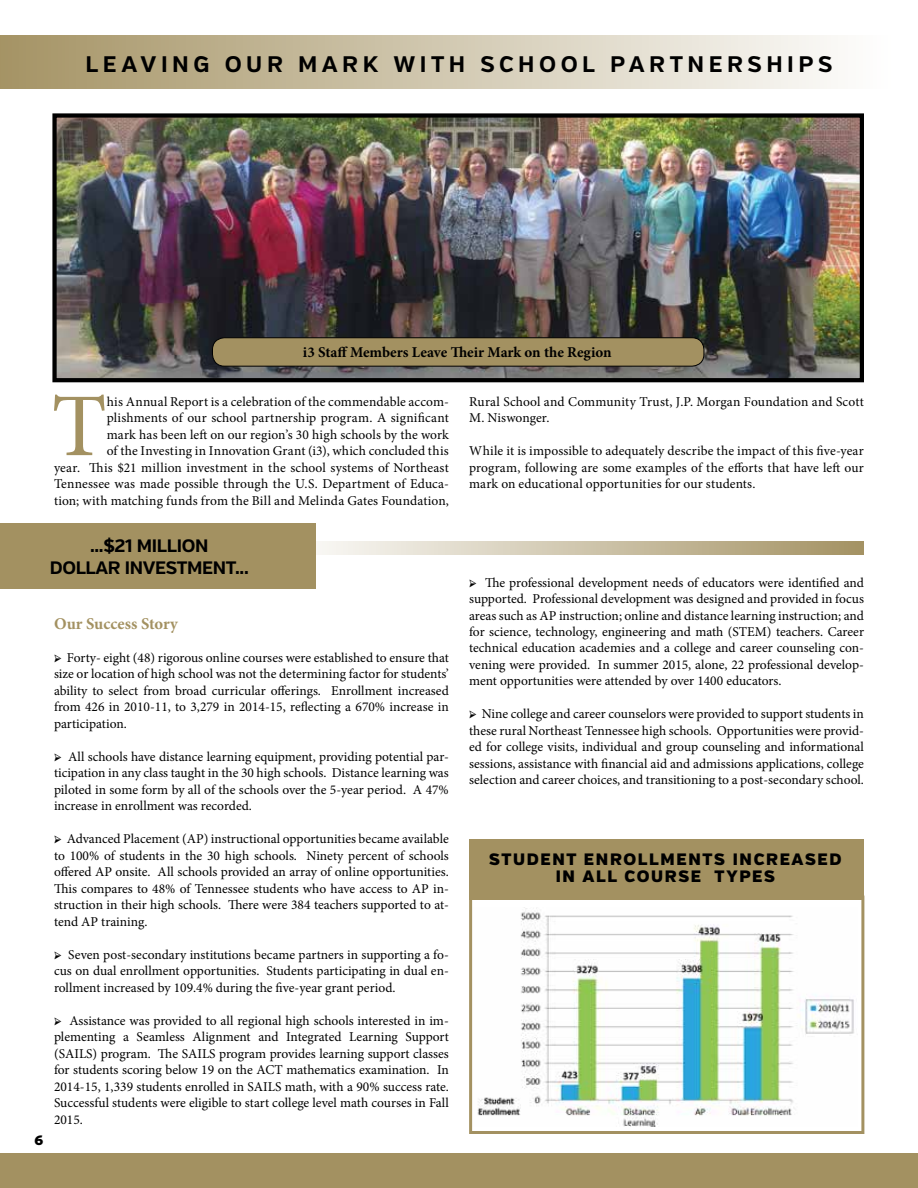
<style>
.page{position:relative;width:918px;height:1188px;background:#fff}
.page>*{position:absolute;margin:0;border:0;box-sizing:border-box;transform-origin:0 0}
.t1{font:89.7px "Minion Pro";color:#a39161}
.t2{font:700 22.5px "Verb";letter-spacing:.2em;color:#000}
.t3{font:700 18px/22.5px "Verb";letter-spacing:-.02em;color:#000;text-align:center}
.t4{font:900 16.5px/16.5px "Verb";letter-spacing:.1em;color:#000;text-align:center}
.t5{font:700 16.5px "Minion Pro";color:#a39161}
.t6{font:700 15px "Minion Pro";letter-spacing:-.005em;color:#000}
.t7{font:13.5px/16.5px "Minion Pro";color:#000;text-align:justify}
.t8{font:900 13.5px "Verb";color:#000}
</style>
<div class="page">
<div style="left:0;top:1153px;width:918px;height:35px;background:#a39161"></div>
<div style="left:0;top:36px;width:894px;height:53px;background:linear-gradient(to right,#a59365,#fff)"></div>
<svg style="left:315px;top:542px;width:549px;height:13px"></svg>
<img style="left:57px;top:118px;width:802px;height:259px">
<div style="left:52px;top:113px;width:812px;height:269px;border:4px solid #000"></div>
<img style="left:477px;top:907px;width:377px;height:219px">
<div style="left:469px;top:896px;width:395px;height:238px;border:3px solid #a39161"></div>
<div style="left:0;top:523px;width:315px;height:66px;background:#a39161"></div>
<div style="left:469px;top:839px;width:395px;height:61px;background:#a39161"></div>
<div style="left:212px;top:338px;width:492px;height:28px;background:#a39161;border-radius:12px"></div>
<div style="left:212px;top:337px;width:492px;height:30px;border:1px solid #000;border-radius:12px"></div>
<h2 class="t2" style="left:86px;top:50px;width:748px">LEAVING OUR MARK WITH SCHOOL PARTNERSHIPS</h2>
<p class="t6" style="left:303px;top:342px;width:310px">i3 Staff Members Leave Their Mark on the Region</p>
<h1 class="t1" style="left:51px;top:366px;width:57px">T</h1>
<p class="t7" style="left:54px;top:393px;width:396px;text-align:right">his Annual Report is a celebration of the commendable accom&shy;plishments of our school partnership program. A significant<br>mark has been left on our region’s 30 high schools by the work<br>of the Investing in Innovation Grant (i3), which concluded this<br>year. This $21 million investment in the school systems of Northeast Tennessee was made possible through the U.S. Department of Educa&shy;tion; with matching funds from the Bill and Melinda Gates Foundation,</p>
<p class="t7" style="left:469px;top:393px;width:396px">Rural School and Community Trust, J.P. Morgan Foundation and Scott<br>M. Niswonger.</p>
<p class="t7" style="left:469px;top:443px;width:396px">While it is impossible to adequately describe the impact of this five-year program, following are some examples of the efforts that have left our mark on educational opportunities for our students.</p>
<h3 class="t3" style="left:50px;top:534px;width:200px">...$21 MILLION<br>DOLLAR INVESTMENT...</h3>
<p class="t8" style="left:34px;top:1132px;width:10px">6</p>
<p class="t5" style="left:54px;top:612px;width:125px">Our Success Story</p>
<p class="t7" style="left:54px;top:649px;width:396px">➢ Forty- eight (48) rigorous online courses were established to ensure that size or location of high school was not the determining factor for students’ ability to select from broad curricular offerings. Enrollment increased from 426 in 2010-11, to 3,279 in 2014-15, reflecting a 670% increase in participation.</p>
<p class="t7" style="left:54px;top:748px;width:396px">➢ All schools have distance learning equipment, providing potential par&shy;ticipation in any class taught in the 30 high schools. Distance learning was piloted in some form by all of the schools over the 5-year period. A 47% increase in enrollment was recorded.</p>
<p class="t7" style="left:54px;top:831px;width:396px">➢ Advanced Placement (AP) instructional opportunities became available to 100% of students in the 30 high schools. Ninety percent of schools offered AP onsite. All schools provided an array of online opportunities.<br>This compares to 48% of Tennessee students who have access to AP in&shy;struction in their high schools. There were 384 teachers supported to at&shy;tend AP training.</p>
<p class="t7" style="left:54px;top:946px;width:396px">➢ Seven post-secondary institutions became partners in supporting a fo&shy;cus on dual enrollment opportunities. Students participating in dual en&shy;rollment increased by 109.4% during the five-year grant period.</p>
<p class="t7" style="left:54px;top:1012px;width:396px">➢ Assistance was provided to all regional high schools interested in im&shy;plementing a Seamless Alignment and Integrated Learning Support (SAILS) program. The SAILS program provides learning support classes for students scoring below 19 on the ACT mathematics examination. In 2014-15, 1,339 students enrolled in SAILS math, with a 90% success rate.<br>Successful students were eligible to start college level math courses in Fall 2015.</p>
<p class="t7" style="left:469px;top:574px;width:396px">➢ The professional development needs of educators were identified and supported. Professional development was designed and provided in focus areas such as AP instruction; online and distance learning instruction; and for science, technology, engineering and math (STEM) teachers. Career technical education academies and a college and career counseling con&shy;vening were provided. In summer 2015, alone, 22 professional develop&shy;ment opportunities were attended by over 1400 educators.</p>
<p class="t7" style="left:469px;top:706px;width:396px">➢ Nine college and career counselors were provided to support students in these rural Northeast Tennessee high schools. Opportunities were provid&shy;ed for college visits, individual and group counseling and informational sessions, assistance with financial aid and admissions applications, college selection and career choices, and transitioning to a post-secondary school.</p>
<p class="t4" style="left:489px;top:852px;width:354px">STUDENT ENROLLMENTS INCREASED<br>IN ALL COURSE TYPES</p>
</div>
